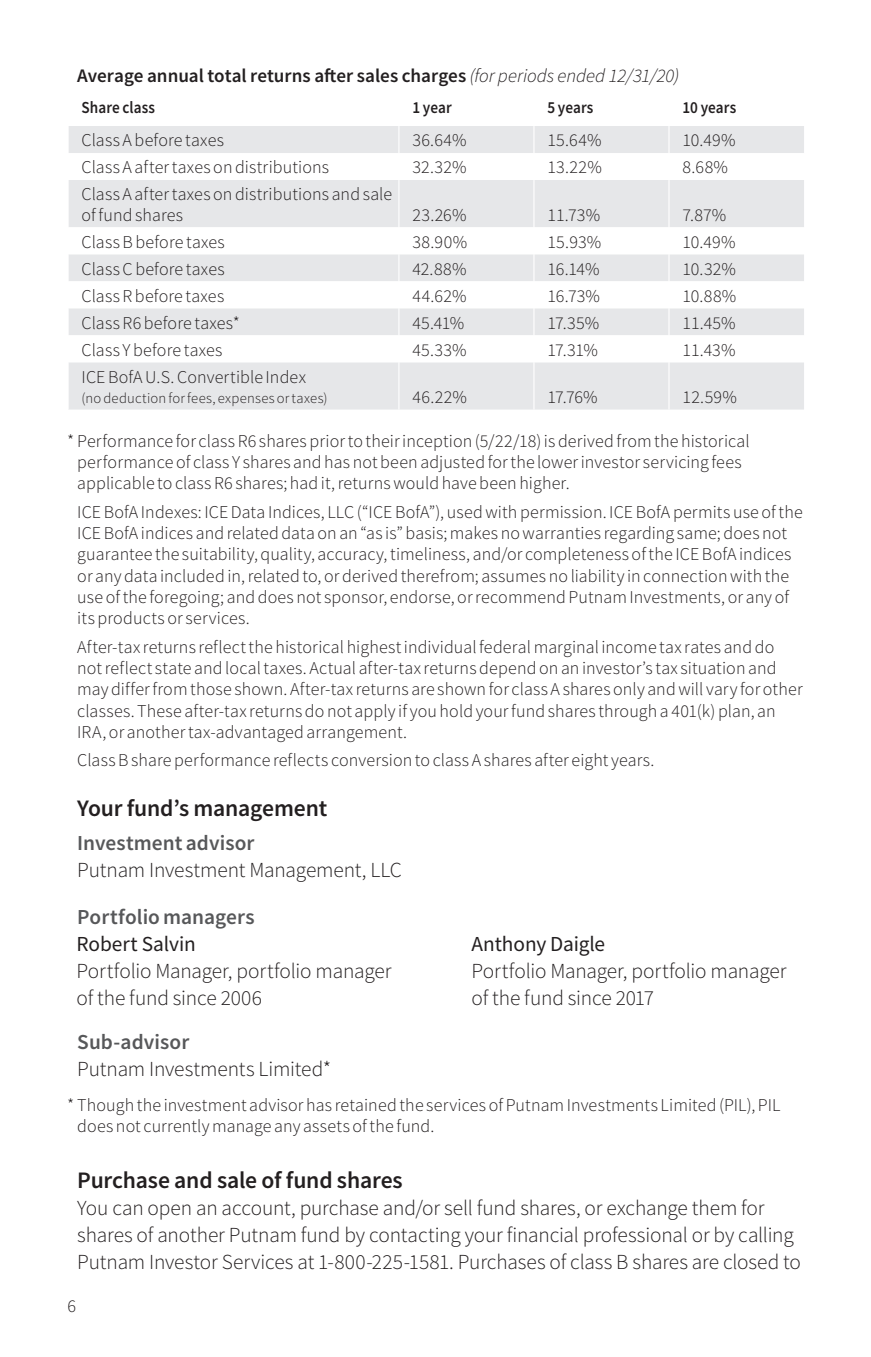
<style>
.page{position:relative;width:871px;height:1357px;background:#fff}
.page>*{position:absolute;margin:0;border:0;box-sizing:border-box;transform-origin:0 0}
.SubHead_1{font:600 23.62px "Source Sans Pro";letter-spacing:-.01em;color:#231f20}
.Text{font:300 21.38px/27px "Source Sans Pro";letter-spacing:-.01em;color:#231f20}
.PortMgr{font:300 21.38px/27px "Source Sans Pro";letter-spacing:-.01em;color:#231f20}
.SubHead_2{font:600 21.38px "Source Sans Pro";letter-spacing:.005em;color:#57585a}
.SubHead_3{font:600 19.12px "Source Sans Pro";color:#231f20}
.Foot_no_symbol{font:300 18px/21.4px "Source Sans Pro";letter-spacing:.005em;color:#231f20}
.Table_Left{font:300 18px/20.2px "Source Sans Pro";letter-spacing:.01em;color:#231f20}
.Foot_symbol2{font:300 18px/21.4px "Source Sans Pro";letter-spacing:.005em;color:#231f20}
.Table_ColHd_Left{font:600 16.88px "Source Sans Pro";letter-spacing:.005em;color:#231f20;scale:.9 1}
.Table_Left-2{font:300 14.62px "Source Sans Pro";letter-spacing:.02em;color:#231f20}
.s1{font-weight:300;font-style:italic}
.s2{font-weight:400}
</style>
<div class="page">
<div style="left:69px;top:126px;width:735px;height:284px;background:#e6e7e9"></div>
<svg style="left:69px;top:153px;width:735px;height:209px"></svg>
<svg style="left:398px;top:126px;width:1px;height:54px"></svg>
<svg style="left:533px;top:126px;width:1px;height:54px"></svg>
<svg style="left:668px;top:126px;width:1px;height:54px"></svg>
<hr style="left:398px;top:180px;width:1px;height:47px;background:#fff">
<hr style="left:533px;top:180px;width:1px;height:47px;background:#fff">
<hr style="left:668px;top:180px;width:1px;height:47px;background:#fff">
<svg style="left:398px;top:227px;width:1px;height:135px"></svg>
<svg style="left:533px;top:227px;width:1px;height:135px"></svg>
<svg style="left:668px;top:227px;width:1px;height:135px"></svg>
<hr style="left:398px;top:362px;width:1px;height:48px;background:#fff">
<hr style="left:533px;top:362px;width:1px;height:48px;background:#fff">
<hr style="left:668px;top:362px;width:1px;height:48px;background:#fff">
<p class="SubHead_3" style="left:77px;top:63px;width:604px">Average annual total returns after sales charges <span class="s1">(for periods ended 12/31/20)</span></p>
<p class="Table_ColHd_Left" style="left:82px;top:96px;width:83px">Share class</p>
<p class="Table_ColHd_Left" style="left:412px;top:96px;width:45px">1 year</p>
<p class="Table_ColHd_Left" style="left:547px;top:96px;width:53px">5 years</p>
<p class="Table_ColHd_Left" style="left:682px;top:96px;width:61px">10 years</p>
<p class="Table_Left" style="left:82px;top:130px;width:144px">Class A before taxes</p>
<p class="Table_Left" style="left:412px;top:130px;width:56px">36.64%</p>
<p class="Table_Left" style="left:547px;top:130px;width:56px">15.64%</p>
<p class="Table_Left" style="left:682px;top:130px;width:55px">10.49%</p>
<p class="Table_Left" style="left:82px;top:157px;width:249px">Class A after taxes on distributions</p>
<p class="Table_Left" style="left:412px;top:157px;width:56px">32.32%</p>
<p class="Table_Left" style="left:547px;top:157px;width:56px">13.22%</p>
<p class="Table_Left" style="left:682px;top:157px;width:47px">8.68%</p>
<p class="Table_Left" style="left:82px;top:184px;width:312px">Class A after taxes on distributions and sale of fund shares</p>
<p class="Table_Left" style="left:412px;top:204px;width:56px">23.26%</p>
<p class="Table_Left" style="left:547px;top:204px;width:54px">11.73%</p>
<p class="Table_Left" style="left:682px;top:204px;width:45px">7.87%</p>
<p class="Table_Left" style="left:82px;top:231px;width:145px">Class B before taxes</p>
<p class="Table_Left" style="left:412px;top:231px;width:56px">38.90%</p>
<p class="Table_Left" style="left:547px;top:231px;width:55px">15.93%</p>
<p class="Table_Left" style="left:682px;top:231px;width:55px">10.49%</p>
<p class="Table_Left" style="left:82px;top:258px;width:145px">Class C before taxes</p>
<p class="Table_Left" style="left:412px;top:258px;width:56px">42.88%</p>
<p class="Table_Left" style="left:547px;top:258px;width:54px">16.14%</p>
<p class="Table_Left" style="left:682px;top:258px;width:55px">10.32%</p>
<p class="Table_Left" style="left:82px;top:285px;width:144px">Class R before taxes</p>
<p class="Table_Left" style="left:412px;top:285px;width:56px">44.62%</p>
<p class="Table_Left" style="left:547px;top:285px;width:54px">16.73%</p>
<p class="Table_Left" style="left:682px;top:285px;width:55px">10.88%</p>
<p class="Table_Left" style="left:82px;top:312px;width:160px">Class R6 before taxes*</p>
<p class="Table_Left" style="left:412px;top:312px;width:53px">45.41%</p>
<p class="Table_Left" style="left:547px;top:312px;width:53px">17.35%</p>
<p class="Table_Left" style="left:682px;top:312px;width:54px">11.45%</p>
<p class="Table_Left" style="left:82px;top:339px;width:142px">Class Y before taxes</p>
<p class="Table_Left" style="left:412px;top:339px;width:56px">45.33%</p>
<p class="Table_Left" style="left:547px;top:339px;width:52px">17.31%</p>
<p class="Table_Left" style="left:682px;top:339px;width:55px">11.43%</p>
<p class="Table_Left" style="left:82px;top:366px;width:226px">ICE BofA U.S. Convertible Index</p>
<p class="Table_Left-2" style="left:82px;top:389px;width:247px">(no deduction for fees, expenses or taxes)</p>
<p class="Table_Left" style="left:412px;top:387px;width:56px">46.22%</p>
<p class="Table_Left" style="left:547px;top:387px;width:52px">17.76%</p>
<p class="Table_Left" style="left:682px;top:387px;width:56px">12.59%</p>
<p class="Foot_symbol2" style="left:77px;top:430px;width:674px;text-indent:-10px">* Performance for class R6 shares prior to their inception (5/22/18) is derived from the historical performance of class Y shares and has not been adjusted for the lower investor servicing fees applicable to class R6 shares; had it, returns would have been higher.</p>
<p class="Foot_no_symbol" style="left:77px;top:501px;width:727px">ICE BofA Indexes: ICE Data Indices, LLC (“ICE BofA”), used with permission. ICE BofA permits use of the ICE BofA indices and related data on an “as is” basis; makes no warranties regarding same; does not guarantee the suitability, quality, accuracy, timeliness, and/or completeness of the ICE BofA indices or any data included in, related to, or derived therefrom; assumes no liability in connection with the use of the foregoing; and does not sponsor, endorse, or recommend Putnam Investments, or any of its products or services.</p>
<p class="Foot_no_symbol" style="left:77px;top:636px;width:727px">After-tax returns reflect the historical highest individual federal marginal income tax rates and do not reflect state and local taxes. Actual after-tax returns depend on an investor’s tax situation and may differ from those shown. After-tax returns are shown for class A shares only and will vary for other classes. These after-tax returns do not apply if you hold your fund shares through a 401(k) plan, an IRA, or another tax-advantaged arrangement.</p>
<p class="Foot_no_symbol" style="left:77px;top:749px;width:579px">Class B share performance reflects conversion to class A shares after eight years.</p>
<p class="SubHead_1" style="left:77px;top:792px;width:251px">Your fund’s management</p>
<p class="SubHead_2" style="left:77px;top:828px;width:179px">Investment advisor</p>
<p class="Text" style="left:77px;top:856px;width:326px">Putnam Investment Management, LLC</p>
<p class="SubHead_2" style="left:77px;top:902px;width:179px">Portfolio managers</p>
<p class="PortMgr" style="left:76px;top:930px;width:316px"><span class="s2">Robert Salvin<br></span>Portfolio Manager, portfolio manager of the fund since 2006</p>
<p class="PortMgr" style="left:471px;top:930px;width:316px"><span class="s2">Anthony Daigle<br></span>Portfolio Manager, portfolio manager of the fund since 2017</p>
<p class="SubHead_2" style="left:77px;top:1027px;width:114px">Sub-advisor</p>
<p class="Text" style="left:77px;top:1055px;width:256px">Putnam Investments Limited*</p>
<p class="Foot_symbol2" style="left:77px;top:1094px;width:705px;text-indent:-10px">* Though the investment advisor has retained the services of Putnam Investments Limited (PIL), PIL does not currently manage any assets of the fund.</p>
<p class="SubHead_1" style="left:77px;top:1164px;width:327px">Purchase and sale of fund shares</p>
<p class="Text" style="left:77px;top:1194px;width:725px">You can open an account, purchase and/or sell fund shares, or exchange them for shares of another Putnam fund by contacting your financial professional or by calling<br>Putnam Investor Services at 1-800-225-1581. Purchases of class B shares are closed to</p>
<p class="Foot_no_symbol" style="left:68px;top:1295px;width:10px">6</p>
</div>
